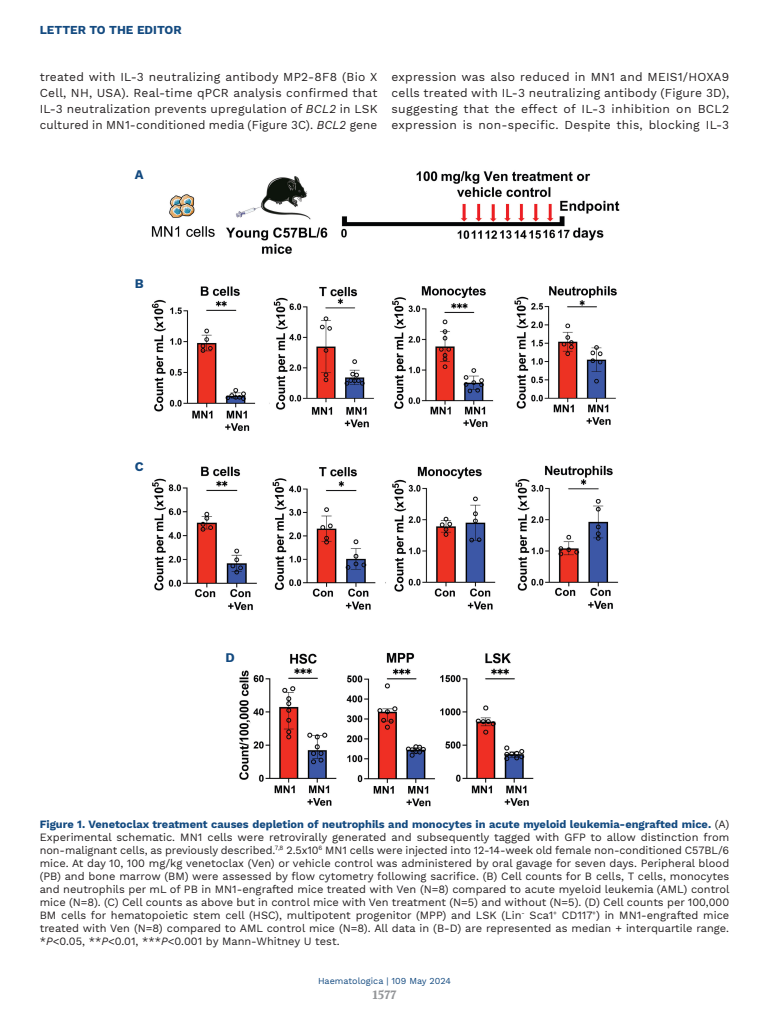
<style>
.page{position:relative;width:769px;height:1024px;background:#fff}
.page>*{position:absolute;margin:0;border:0;box-sizing:border-box;transform-origin:0 0}
.LETTERE_Figure{font:700 13px "Work Sans";color:#134a80}
.TESTO{font:12px/16px "Work Sans";letter-spacing:.02em;color:#231f20;text-align:justify}
.t1{font:700 12px "Work Sans";color:#134a80}
.t2{font:700 12px "Volkhov";color:#939598}
.DIDA_Figura{font:11px/13px "Work Sans";color:#231f20;text-align:justify}
.t3{font:9px "Work Sans";color:#134a80}
.s1{font-style:italic}
.s2{font-weight:700;color:#134a80}
</style>
<div class="page">
<img style="left:151px;top:171px;width:469px;height:636px">
<p class="t1" style="left:40px;top:23px;width:143px">LETTER TO THE EDITOR</p>
<p class="TESTO" style="left:40px;top:70px;width:339px">treated with IL-3 neutralizing antibody MP2-8F8 (Bio X Cell, NH, USA). Real-time qPCR analysis confirmed that IL-3 neutralization prevents upregulation of <span class="s1">BCL2</span> in LSK cultured in MN1-conditioned media (Figure 3C). <span class="s1">BCL2</span> gene</p>
<p class="TESTO" style="left:391px;top:70px;width:339px">expression was also reduced in MN1 and MEIS1/HOXA9 cells treated with IL-3 neutralizing antibody (Figure 3D), suggesting that the effect of IL-3 inhibition on BCL2 expression is non-specific. Despite this, blocking IL-3</p>
<p class="LETTERE_Figure" style="left:135px;top:167px;width:10px">A</p>
<p class="LETTERE_Figure" style="left:135px;top:276px;width:10px">B</p>
<p class="LETTERE_Figure" style="left:135px;top:458px;width:10px">C</p>
<p class="LETTERE_Figure" style="left:225px;top:649px;width:11px">D</p>
<p class="DIDA_Figura" style="left:40px;top:818px;width:691px"><span class="s2">Figure 1. Venetoclax treatment causes depletion of neutrophils and monocytes in acute myeloid leukemia-engrafted mice.</span> (A)<br>Experimental schematic. MN1 cells were retrovirally generated and subsequently tagged with GFP to allow distinction from non-malignant cells, as previously described.<sup>7,8</sup> 2.5x10<sup>6</sup> MN1 cells were injected into 12-14-week old female non-conditioned C57BL/6 mice. At day 10, 100 mg/kg venetoclax (Ven) or vehicle control was administered by oral gavage for seven days. Peripheral blood (PB) and bone marrow (BM) were assessed by flow cytometry following sacrifice. (B) Cell counts for B cells, T cells, monocytes and neutrophils per mL of PB in MN1-engrafted mice treated with Ven (N=8) compared to acute myeloid leukemia (AML) control mice (N=8). (C) Cell counts as above but in control mice with Ven treatment (N=5) and without (N=5). (D) Cell counts per 100,000<br>BM cells for hematopoietic stem cell (HSC), multipotent progenitor (MPP) and LSK (Lin<sup>-</sup> Sca1<sup>+</sup> CD117<sup>+</sup>) in MN1-engrafted mice treated with Ven (N=8) compared to AML control mice (N=8). All data in (B-D) are represented as median + interquartile range. *<span class="s1">P</span>&lt;0.05, **<span class="s1">P</span>&lt;0.01, ***<span class="s1">P</span>&lt;0.001 by Mann-Whitney U test.</p>
<p class="t3" style="left:318px;top:975px;width:134px">Haematologica | 109 May 2024</p>
<p class="t2" style="left:372px;top:987px;width:25px">1577</p>
</div>
